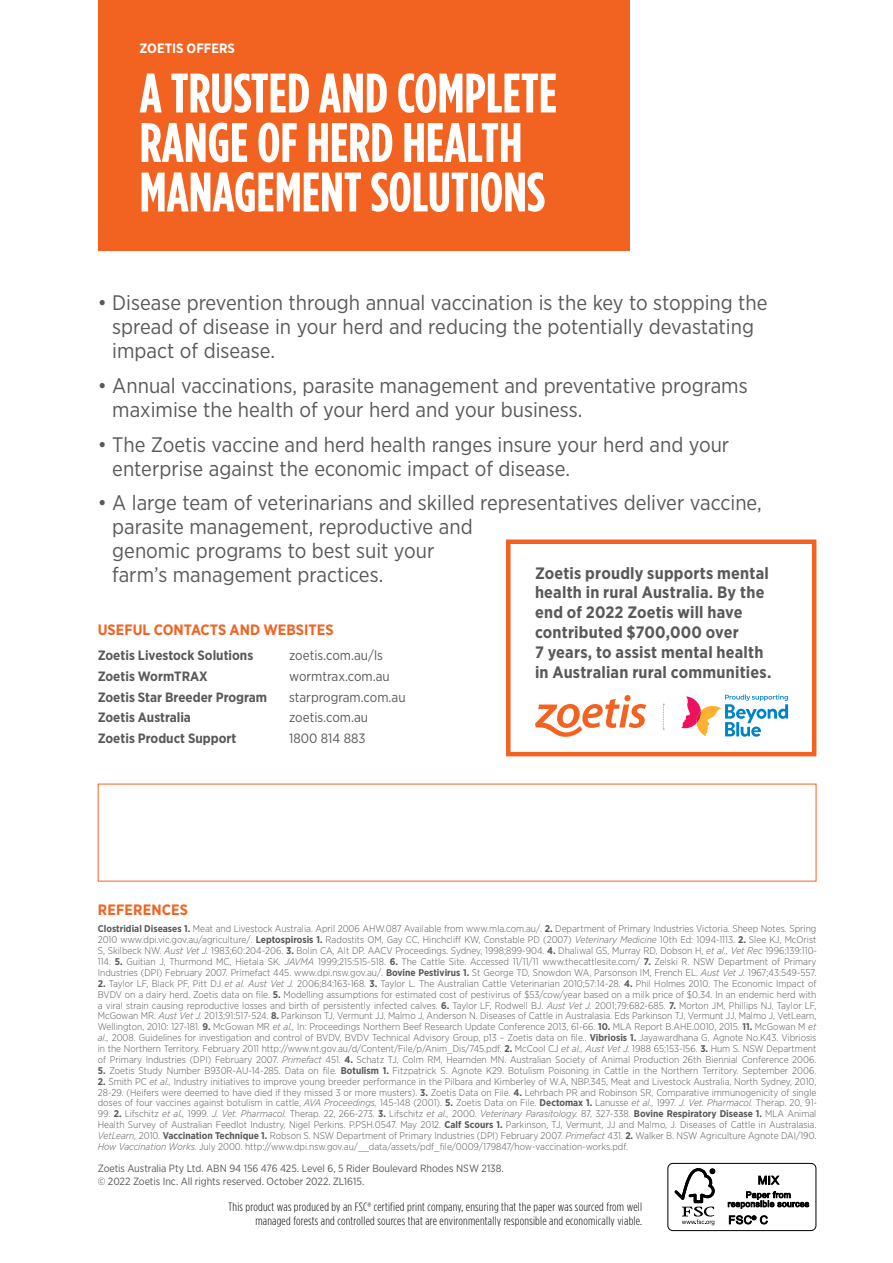
<style>
.page{position:relative;width:893px;height:1263px;background:#fff}
.page>*{position:absolute;margin:0;border:0;box-sizing:border-box;transform-origin:0 0}
.t1{font:700 55.5px/49.5px "Gotham Condensed";color:#fff}
.t2{font:21px/24px "Gotham Narrow";color:#58595b}
.t3{font:700 16.5px/19.8px "Gotham Narrow";letter-spacing:.01em;color:#58595b}
.t4{font:700 15px "Gotham Narrow";color:#f26322}
.t5{font:700 13.5px "Gotham Narrow";color:#58595b}
.t6{font:13.5px "Gotham Narrow";color:#58595b}
.t7{font:700 13.5px "Gotham Narrow";color:#fff}
.t8{font:300 12px/13.5px "Gotham Condensed";letter-spacing:.02em;color:#000;text-align:right}
.mandatories{font:10.5px/12.6px "Gotham Narrow";letter-spacing:-.005em;color:#58595b}
.t9{font:300 9.75px/10.8px "Gotham Narrow";color:#58595b;text-align:justify}
.s1{font-weight:700}
.s2{font-style:italic}
</style>
<div class="page">
<div style="left:98px;top:0;width:531px;height:251px;background:#f26322"></div>
<div style="left:667px;top:1163px;width:149px;height:68px;border:1px solid #000;border-radius:5px"></div>
<svg style="left:674px;top:1168px;width:41px;height:57px"></svg>
<svg style="left:728px;top:1175px;width:81px;height:34px"></svg>
<svg style="left:729px;top:1215px;width:39px;height:9px"></svg>
<div style="left:624px;top:695px;width:7px;height:6px;background:#f26322;border-radius:50%"></div>
<svg style="left:535px;top:699px;width:111px;height:38px"></svg>
<svg style="left:681px;top:694px;width:107px;height:43px"></svg>
<svg style="left:663px;top:704px;width:1px;height:26px"></svg>
<div style="left:506px;top:539px;width:310px;height:217px;border:4px solid #f26322"></div>
<p class="t7" style="left:140px;top:40px;width:97px">ZOETIS OFFERS</p>
<p class="t1" style="left:140px;top:68px;width:419px">A TRUSTED AND COMPLETE<br>RANGE OF HERD HEALTH<br>MANAGEMENT SOLUTIONS</p>
<p class="t2" style="left:112px;top:291px;width:657px;text-indent:-14px">• Disease prevention through annual vaccination is the key to stopping the spread of disease in your herd and reducing the potentially devastating impact of disease.</p>
<p class="t2" style="left:112px;top:373px;width:637px;text-indent:-14px">• Annual vaccinations, parasite management and preventative programs maximise the health of your herd and your business.</p>
<p class="t2" style="left:112px;top:432px;width:618px;text-indent:-14px">• The Zoetis vaccine and herd health ranges insure your herd and your enterprise against the economic impact of disease.</p>
<p class="t2" style="left:112px;top:490px;width:651px;text-indent:-14px">• A large team of veterinarians and skilled representatives deliver vaccine, parasite management, reproductive and<br>genomic programs to best suit your<br>farm’s management practices.</p>
<p class="t3" style="left:535px;top:563px;width:238px">Zoetis proudly supports mental health in rural Australia. By the end of 2022 Zoetis will have contributed $700,000 over<br>7 years, to assist mental health in Australian rural communities.</p>
<p class="t4" style="left:98px;top:620px;width:237px">USEFUL CONTACTS AND WEBSITES</p>
<p class="t5" style="left:98px;top:646px;width:157px">Zoetis Livestock Solutions</p>
<p class="t6" style="left:289px;top:647px;width:95px">zoetis.com.au/ls</p>
<p class="t5" style="left:98px;top:667px;width:111px">Zoetis WormTRAX</p>
<p class="t6" style="left:289px;top:668px;width:102px">wormtrax.com.au</p>
<p class="t5" style="left:98px;top:688px;width:171px">Zoetis Star Breeder Program</p>
<p class="t6" style="left:289px;top:688px;width:118px">starprogram.com.au</p>
<p class="t5" style="left:98px;top:709px;width:95px">Zoetis Australia</p>
<p class="t6" style="left:289px;top:709px;width:80px">zoetis.com.au</p>
<p class="t5" style="left:98px;top:729px;width:140px">Zoetis Product Support</p>
<p class="t6" style="left:289px;top:730px;width:78px">1800 814 883</p>
<p class="t4" style="left:98px;top:900px;width:92px">REFERENCES</p>
<p class="t9" style="left:98px;top:923px;width:721px"><span class="s1">Clostridial Diseases 1.</span> Meat and Livestock Australia. April 2006 AHW.087 Available from www.mla.com.au/. <span class="s1">2.</span> Department of Primary Industries Victoria. Sheep Notes. Spring 2010 www.dpi.vic.gov.au/agriculture/. <span class="s1">Leptospirosis 1.</span> Radostits OM, Gay CC, Hinchcliff KW, Constable PD (2007) <span class="s2">Veterinary Medicine</span> 10th Ed: 1094-1113. <span class="s1">2.</span> Slee KJ, McOrist S, Skilbeck NW. <span class="s2">Aust Vet J.</span> 1983;60:204-206. <span class="s1">3.</span> Bolin CA, Alt DP. AACV Proceedings. Sydney, 1998;899-904. <span class="s1">4.</span> Dhaliwal GS, Murray RD, Dobson H, <span class="s2">et al., Vet Rec</span> 1996;139:110- 114. <span class="s1">5.</span> Guitian J, Thurmond MC, Hietala SK. <span class="s2">JAVMA</span> 1999;215:515-518. <span class="s1">6.</span> The Cattle Site. Accessed 11/11/11 www.thecattlesite.com/ <span class="s1">7.</span> Zelski R. NSW Department of Primary Industries (DPI) February 2007. Primefact 445. www.dpi.nsw.gov.au/. <span class="s1">Bovine Pestivirus 1.</span> St George TD, Snowdon WA, Parsonson IM, French EL. <span class="s2">Aust Vet J.</span> 1967;43:549-557.</p>
<p class="t9" style="left:98px;top:978px;width:720px"><span class="s1">2.</span> Taylor LF, Black PF, Pitt DJ <span class="s2">et al. Aust Vet J.</span> 2006;84:163-168. <span class="s1">3.</span> Taylor L. The Australian Cattle Veterinarian 2010;57:14-28. <span class="s1">4.</span> Phil Holmes 2010. The Economic Impact of BVDV on a dairy herd. Zoetis data on file. <span class="s1">5.</span> Modelling assumptions for estimated cost of pestivirus of $53/cow/year based on a milk price of $0.34. In an endemic herd with a viral strain causing reproductive losses and birth of persistently infected calves. <span class="s1">6.</span> Taylor LF, Rodwell BJ. <span class="s2">Aust Vet J.</span> 2001;79:682-685. <span class="s1">7.</span> Morton JM, Phillips NJ, Taylor LF, McGowan MR. <span class="s2">Aust Vet J.</span> 2013;91:517-524. <span class="s1">8.</span> Parkinson TJ, Vermunt JJ, Malmo J, Anderson N. Diseases of Cattle in Australasia. Eds Parkinson TJ, Vermunt JJ, Malmo J, VetLearn, Wellington, 2010: 127-181. <span class="s1">9.</span> McGowan MR <span class="s2">et al.,</span> In: Proceedings Northern Beef Research Update Conference 2013, 61-66. <span class="s1">10.</span> MLA Report B.AHE.0010, 2015. <span class="s1">11.</span> McGowan M <span class="s2">et al.,</span> 2008. Guidelines for investigation and control of BVDV, BVDV Technical Advisory Group, p13 – Zoetis data on file.. <span class="s1">Vibriosis 1.</span> Jayawardhana G. Agnote No.K43. Vibriosis in the Northern Territory. February 2011 http://www.nt.gov.au/d/Content/File/p/Anim_Dis/745.pdf. <span class="s1">2.</span> McCool CJ <span class="s2">et al., Aust Vet J.</span> 1988 65;153-156. <span class="s1">3.</span> Hum S. NSW Department of Primary Industries (DPI) February 2007. <span class="s2">Primefact</span> 451. <span class="s1">4.</span> Schatz TJ, Colm RM, Hearnden MN. Australian Society of Animal Production 26th Biennial Conference 2006.</p>
<p class="t9" style="left:98px;top:1065px;width:720px"><span class="s1">5.</span> Zoetis Study Number B930R-AU-14-285. Data on file. <span class="s1">Botulism 1.</span> Fitzpatrick S. Agnote K29. Botulism Poisoning in Cattle in the Northern Territory. September 2006.</p>
<p class="t9" style="left:98px;top:1076px;width:721px"><span class="s1">2.</span> Smith PC <span class="s2">et al.,</span> Industry initiatives to improve young breeder performance in the Pilbara and Kimberley of W.A, NBP.345, Meat and Livestock Australia, North Sydney, 2010, 28-29. (Heifers were deemed to have died if they missed 3 or more musters). <span class="s1">3.</span> Zoetis Data on File. <span class="s1">4.</span> Lehrbach PR and Robinson SR, Comparative immunogenicity of single doses of four vaccines against botulism in cattle, <span class="s2">AVA Proceedings,</span> 145-148 (2001). <span class="s1">5.</span> Zoetis Data on File. <span class="s1">Dectomax 1.</span> Lanusse <span class="s2">et al.,</span> 1997. <span class="s2">J. Vet. Pharmacol.</span> Therap. 20, 91-</p>
<p class="t9" style="left:98px;top:1108px;width:720px">99. <span class="s1">2.</span> Lifschitz <span class="s2">et al.,</span> 1999. <span class="s2">J. Vet. Pharmacol.</span> Therap. 22, 266-273. <span class="s1">3.</span> Lifschitz <span class="s2">et al.,</span> 2000. <span class="s2">Veterinary Parasitology.</span> 87, 327-338. <span class="s1">Bovine Respiratory Disease 1.</span> MLA Animal Health Survey of Australian Feedlot Industry, Nigel Perkins. P.PSH.0547. May 2012. <span class="s1">Calf Scours 1.</span> Parkinson, TJ, Vermunt, JJ and Malmo, J. Diseases of Cattle in Australasia.<br><span class="s2">VetLearn,</span> 2010. <span class="s1">Vaccination Technique 1.</span> Robson S. NSW Department of Primary Industries (DPI) February 2007. <span class="s2">Primefact</span> 431. <span class="s1">2.</span> Walker B. NSW Agriculture Agnote DAI/190.<br><span class="s2">How Vaccination Works.</span> July 2000. http://www.dpi.nsw.gov.au/__data/assets/pdf_file/0009/179847/how-vaccination-works.pdf.</p>
<p class="mandatories" style="left:98px;top:1162px;width:408px">Zoetis Australia Pty Ltd. ABN 94 156 476 425. Level 6, 5 Rider Boulevard Rhodes NSW 2138. © 2022 Zoetis Inc. All rights reserved. October 2022. ZL1615.</p>
<p class="t8" style="left:229px;top:1200px;width:415px">This product was produced by an FSC® certified print company, ensuring that the paper was sourced from well managed forests and controlled sources that are environmentally responsible and economically viable.</p>
</div>
